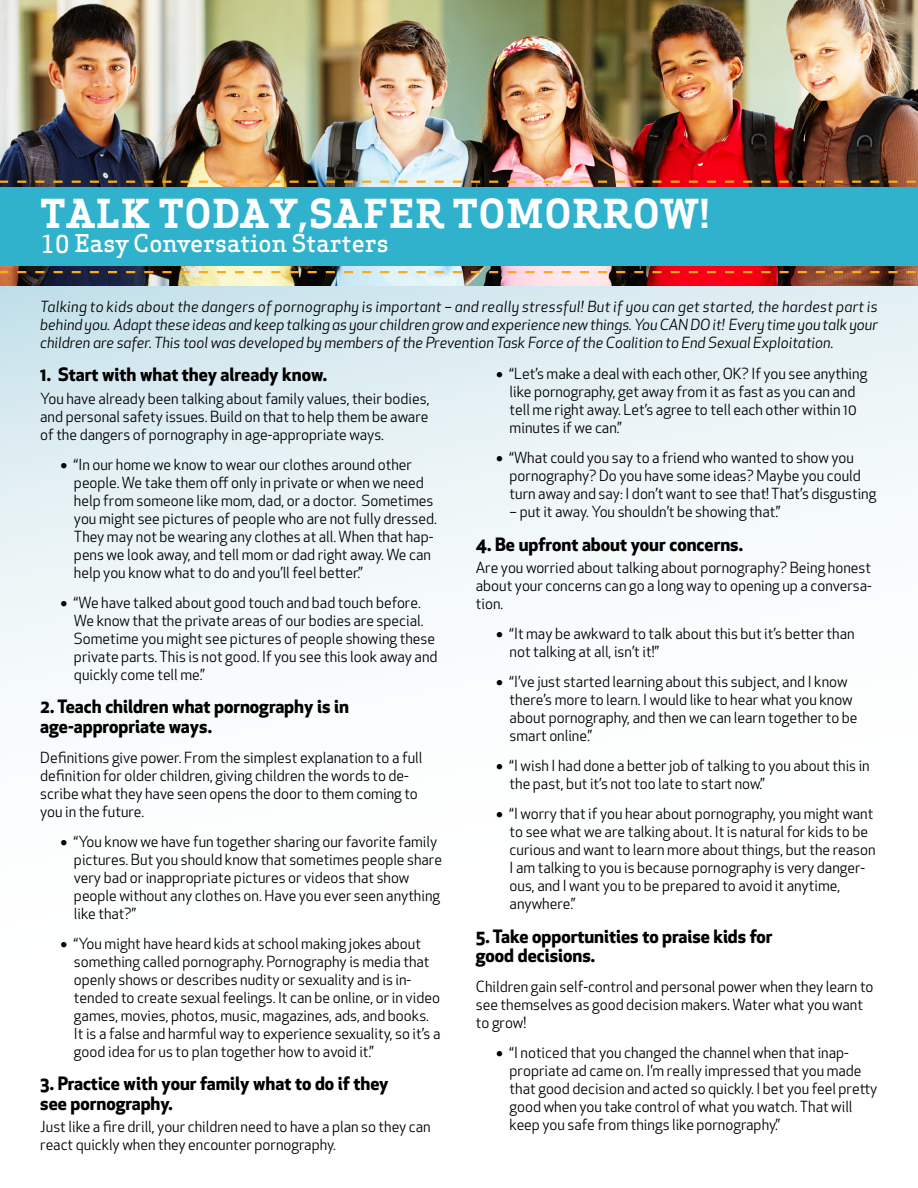
<style>
.page{position:relative;width:918px;height:1188px;background:#fff}
.page>*{position:absolute;margin:0;border:0;box-sizing:border-box;transform-origin:0 0}
.t1{font:700 39px "Apex Serif";letter-spacing:.04em;color:#fff}
.t2{font:500 24px "Apex Serif";color:#fff}
.t3{font:700 18px/19.5px "Apex New";color:#000}
.t4{font:15px/18px "Apex New";color:#000}
.t5{font:italic 15px/18px "Apex New";color:#000;text-align:justify}
</style>
<div class="page">
<svg style="left:1px;top:285px;width:916px;height:398px"></svg>
<img style="left:0;top:0;width:918px;height:285px">
<div style="left:0;top:188px;width:918px;height:78px;background:#30b2cc"></div>
<svg style="left:0;top:181px;width:918px;height:2px;background:#ba803c"></svg>
<svg style="left:0;top:271px;width:918px;height:2px;background:#ca8b41"></svg>
<h1 class="t1" style="left:41px;top:189px;width:670px">TALK TODAY, SAFER TOMORROW!</h1>
<h2 class="t2" style="left:41px;top:228px;width:349px">10 Easy Conversation Starters</h2>
<p class="t5" style="left:40px;top:297px;width:839px">Talking to kids about the dangers of pornography is important – and really stressful! But if you can get started, the hardest part is behind you. Adapt these ideas and keep talking as your children grow and experience new things. You CAN DO it! Every time you talk your children are safer. This tool was developed by members of the Prevention Task Force of the Coalition to End Sexual Exploitation.</p>
<p class="t3" style="left:40px;top:364px;width:288px">1. Start with what they already know.</p>
<p class="t4" style="left:40px;top:389px;width:391px;text-align:justify">You have already been talking about family values, their bodies, and personal safety issues. Build on that to help them be aware of the dangers of pornography in age-appropriate ways.</p>
<p class="t4" style="left:74px;top:455px;width:364px;text-indent:-14px">• “In our home we know to wear our clothes around other people. We take them off only in private or when we need help from someone like mom, dad, or a doctor. Sometimes you might see pictures of people who are not fully dressed.<br>They may not be wearing any clothes at all. When that hap&shy;pens we look away, and tell mom or dad right away. We can help you know what to do and you’ll feel better.”</p>
<p class="t4" style="left:74px;top:593px;width:365px;text-indent:-14px">• “We have talked about good touch and bad touch before.<br>We know that the private areas of our bodies are special.<br>Sometime you might see pictures of people showing these private parts. This is not good. If you see this look away and quickly come tell me.”</p>
<p class="t3" style="left:40px;top:696px;width:310px">2. Teach children what pornography is in age-appropriate ways.</p>
<p class="t4" style="left:40px;top:748px;width:384px">Definitions give power. From the simplest explanation to a full definition for older children, giving children the words to de&shy;scribe what they have seen opens the door to them coming to you in the future.</p>
<p class="t4" style="left:74px;top:832px;width:370px;text-indent:-14px">• “You know we have fun together sharing our favorite family pictures. But you should know that sometimes people share very bad or inappropriate pictures or videos that show people without any clothes on. Have you ever seen anything like that?”</p>
<p class="t4" style="left:74px;top:934px;width:368px;text-indent:-14px">• “You might have heard kids at school making jokes about something called pornography. Pornography is media that openly shows or describes nudity or sexuality and is in&shy;tended to create sexual feelings. It can be online, or in video games, movies, photos, music, magazines, ads, and books.<br>It is a false and harmful way to experience sexuality, so it’s a good idea for us to plan together how to avoid it.”</p>
<p class="t3" style="left:40px;top:1073px;width:350px">3. Practice with your family what to do if they see pornography.</p>
<p class="t4" style="left:40px;top:1118px;width:392px">Just like a fire drill, your children need to have a plan so they can react quickly when they encounter pornography.</p>
<p class="t4" style="left:510px;top:365px;width:359px;text-indent:-14px">• “Let’s make a deal with each other, OK? If you see anything like pornography, get away from it as fast as you can and tell me right away. Let’s agree to tell each other within 10 minutes if we can.”</p>
<p class="t4" style="left:510px;top:449px;width:368px;text-indent:-14px">• “What could you say to a friend who wanted to show you pornography? Do you have some ideas? Maybe you could turn away and say: I don’t want to see that! That’s disgusting</p>
<p class="t4" style="left:510px;top:503px;width:272px">– put it away. You shouldn’t be showing that.”</p>
<p class="t3" style="left:476px;top:533px;width:269px">4. Be upfront about your concerns.</p>
<p class="t4" style="left:476px;top:559px;width:397px;text-align:justify">Are you worried about talking about pornography? Being honest about your concerns can go a long way to opening up a conversa&shy;tion.</p>
<p class="t4" style="left:510px;top:625px;width:347px;text-indent:-14px">• “It may be awkward to talk about this but it’s better than not talking at all, isn’t it!”</p>
<p class="t4" style="left:510px;top:673px;width:349px;text-indent:-14px">• “I’ve just started learning about this subject, and I know there’s more to learn. I would like to hear what you know about pornography, and then we can learn together to be smart online.”</p>
<p class="t4" style="left:510px;top:757px;width:362px;text-indent:-14px">• “I wish I had done a better job of talking to you about this in the past, but it’s not too late to start now.”</p>
<p class="t4" style="left:510px;top:805px;width:368px;text-indent:-14px">• “I worry that if you hear about pornography, you might want to see what we are talking about. It is natural for kids to be curious and want to learn more about things, but the reason I am talking to you is because pornography is very danger&shy;ous, and I want you to be prepared to avoid it anytime, anywhere.”</p>
<p class="t3" style="left:476px;top:926px;width:298px">5. Take opportunities to praise kids for good decisions.</p>
<p class="t4" style="left:476px;top:978px;width:399px">Children gain self-control and personal power when they learn to see themselves as good decision makers. Water what you want to grow!</p>
<p class="t4" style="left:510px;top:1044px;width:369px;text-indent:-14px">• “I noticed that you changed the channel when that inap&shy;propriate ad came on. I’m really impressed that you made that good decision and acted so quickly. I bet you feel pretty good when you take control of what you watch. That will keep you safe from things like pornography.”</p>
</div>
